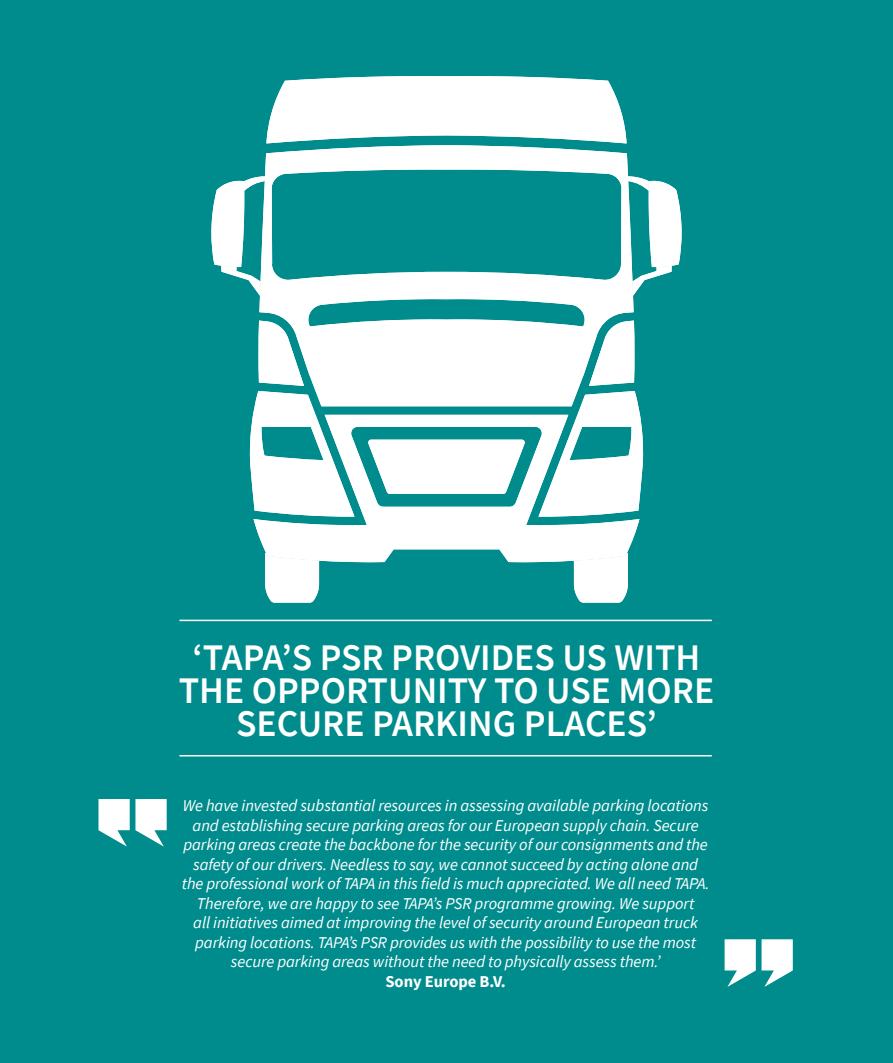
<style>
.page{position:relative;width:893px;height:1063px;background:#008c8d}
.page>*{position:absolute;margin:0;border:0;box-sizing:border-box;transform-origin:0 0}
.t1{font:600 37.5px/33px "Source Sans Pro";color:#fff;text-align:center}
.t2{font:italic 16.5px/19.5px "Source Sans Pro";letter-spacing:-.005em;color:#fff;text-align:center}
.t3{font:700 16.5px "Source Sans Pro";letter-spacing:-.005em;color:#fff}
</style>
<div class="page">
<hr style="left:179px;top:620px;width:533px;height:1px;background:#fff">
<hr style="left:179px;top:755px;width:533px;height:1px;background:#fff">
<div style="left:265px;top:562px;width:54px;height:41px;background:#fff"></div>
<div style="left:574px;top:562px;width:54px;height:41px;background:#fff"></div>
<svg style="left:211px;top:176px;width:48px;height:119px"></svg>
<svg style="left:634px;top:176px;width:48px;height:119px"></svg>
<svg style="left:249px;top:323px;width:106px;height:182px"></svg>
<svg style="left:538px;top:323px;width:106px;height:182px"></svg>
<svg style="left:254px;top:415px;width:385px;height:147px;fill:#fff"></svg>
<svg style="left:259px;top:145px;width:375px;height:261px;fill:#fff"></svg>
<svg style="left:266px;top:76px;width:361px;height:67px;background:#def0f0"></svg>
<svg style="left:98px;top:799px;width:69px;height:48px"></svg>
<svg style="left:725px;top:939px;width:68px;height:48px"></svg>
<h1 class="t1" style="left:179px;top:640px;width:537px">‘TAPA’S PSR PROVIDES US WITH<br>THE OPPORTUNITY TO USE MORE<br>SECURE PARKING PLACES’</h1>
<p class="t2" style="left:182px;top:796px;width:529px">We have invested substantial resources in assessing available parking locations and establishing secure parking areas for our European supply chain. Secure parking areas create the backbone for the security of our consignments and the safety of our drivers. Needless to say, we cannot succeed by acting alone and the professional work of TAPA in this field is much appreciated. We all need TAPA.<br>Therefore, we are happy to see TAPA’s PSR programme growing. We support<br>all initiatives aimed at improving the level of security around European truck parking locations. TAPA’s PSR provides us with the possibility to use the most secure parking areas without the need to physically assess them.’</p>
<p class="t3" style="left:385px;top:970px;width:122px">Sony Europe B.V.</p>
</div>
